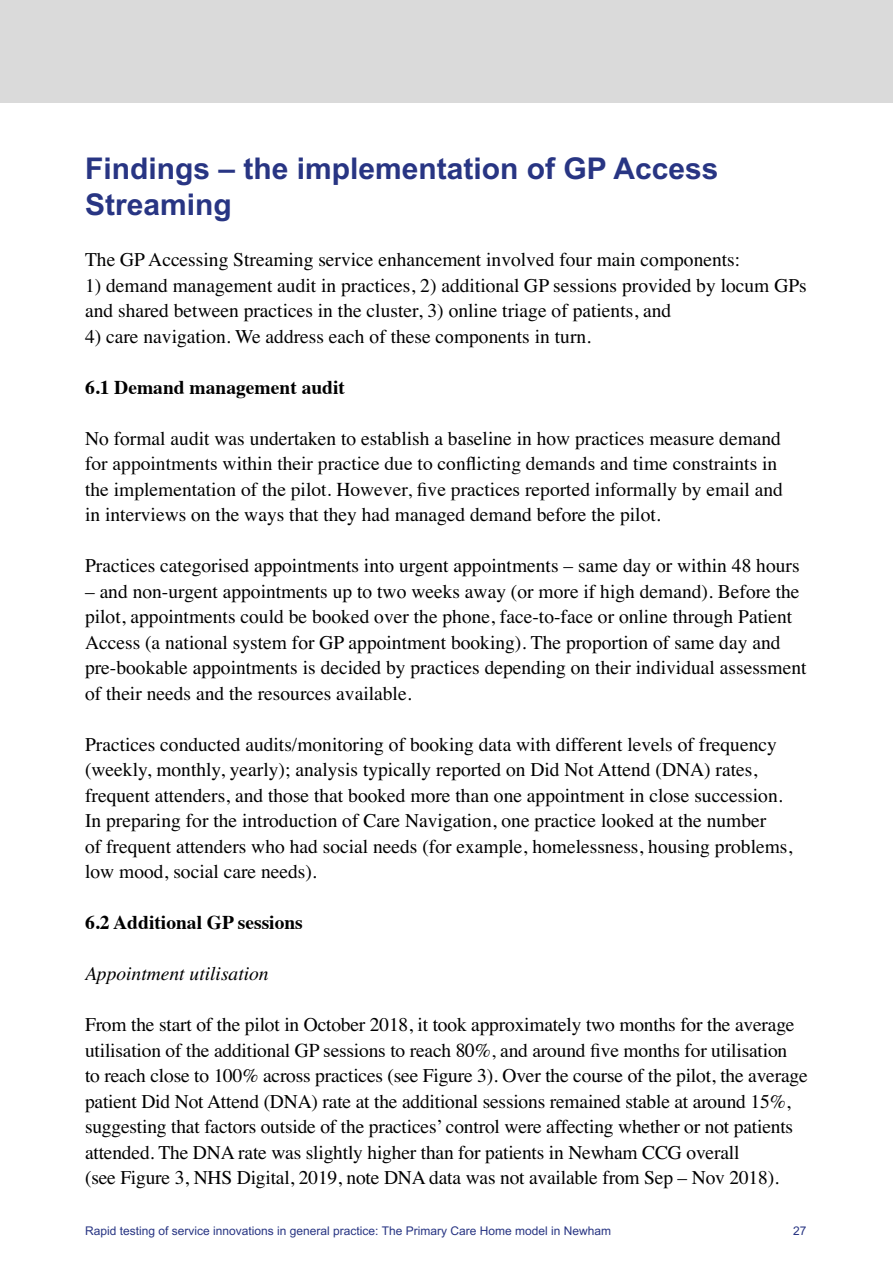
<style>
.page{position:relative;width:893px;height:1263px;background:#fff}
.page>*{position:absolute;margin:0;border:0;box-sizing:border-box;transform-origin:0 0}
.t1{font:700 30px/36px "Arial";color:#283583}
.t2{font:19.5px/25.5px "Times";color:#000}
.t3{font:19.5px/25.5px "Times Roman 2";color:#000}
.t4{font:700 19.5px "Times";color:#000}
.t5{font:italic 19.5px "Times";color:#000}
.t6{font:12px "Arial";color:#283583}
</style>
<div class="page">
<div style="left:0;top:0;width:893px;height:102px;background:#dadada"></div>
<h1 class="t1" style="left:85px;top:152px;width:635px">Findings – the implementation of GP Access<br>Streaming</h1>
<p class="t2" style="left:85px;top:245px;width:657px">The GP Accessing Streaming service enhancement involved four main components:</p>
<p class="t2" style="left:85px;top:271px;width:723px">1) demand management audit in practices, 2) additional GP sessions provided by locum GPs and shared between practices in the cluster, 3) online triage of patients, and</p>
<p class="t2" style="left:85px;top:322px;width:508px">4) care navigation. We address each of these components in turn.</p>
<p class="t4" style="left:85px;top:368px;width:261px">6.1 Demand management audit</p>
<p class="t2" style="left:85px;top:424px;width:697px">No formal audit was undertaken to establish a baseline in how practices measure demand</p>
<p class="t3" style="left:85px;top:449px;width:699px">for appointments within their practice due to conflicting demands and time constraints in the implementation of the pilot. However, five practices reported informally by email and</p>
<p class="t2" style="left:85px;top:500px;width:577px">in interviews on the ways that they had managed demand before the pilot.</p>
<p class="t2" style="left:85px;top:551px;width:716px">Practices categorised appointments into urgent appointments – same day or within 48 hours</p>
<p class="t2" style="left:85px;top:577px;width:723px">– and non-urgent appointments up to two weeks away (or more if high demand). Before the pilot, appointments could be booked over the phone, face-to-face or online through Patient Access (a national system for GP appointment booking). The proportion of same day and pre-bookable appointments is decided by practices depending on their individual assessment of their needs and the resources available.</p>
<p class="t2" style="left:85px;top:730px;width:709px">Practices conducted audits/monitoring of booking data with different levels of frequency (weekly, monthly, yearly); analysis typically reported on Did Not Attend (DNA) rates, frequent attenders, and those that booked more than one appointment in close succession.<br>In preparing for the introduction of Care Navigation, one practice looked at the number<br>of frequent attenders who had social needs (for example, homelessness, housing problems, low mood, social care needs).</p>
<p class="t4" style="left:85px;top:904px;width:219px">6.2 Additional GP sessions</p>
<p class="t5" style="left:85px;top:957px;width:185px">Appointment utilisation</p>
<p class="t2" style="left:85px;top:1010px;width:711px">From the start of the pilot in October 2018, it took approximately two months for the average</p>
<p class="t3" style="left:85px;top:1036px;width:704px">utilisation of the additional GP sessions to reach 80%, and around five months for utilisation</p>
<p class="t2" style="left:85px;top:1061px;width:724px">to reach close to 100% across practices (see Figure 3). Over the course of the pilot, the average patient Did Not Attend (DNA) rate at the additional sessions remained stable at around 15%, suggesting that factors outside of the practices’ control were affecting whether or not patients attended. The DNA rate was slightly higher than for patients in Newham CCG overall<br>(see Figure 3, NHS Digital, 2019, note DNA data was not available from Sep – Nov 2018).</p>
<p class="t6" style="left:85px;top:1223px;width:527px">Rapid testing of service innovations in general practice: The Primary Care Home model in Newham</p>
<p class="t6" style="left:793px;top:1223px;width:15px">27</p>
</div>
